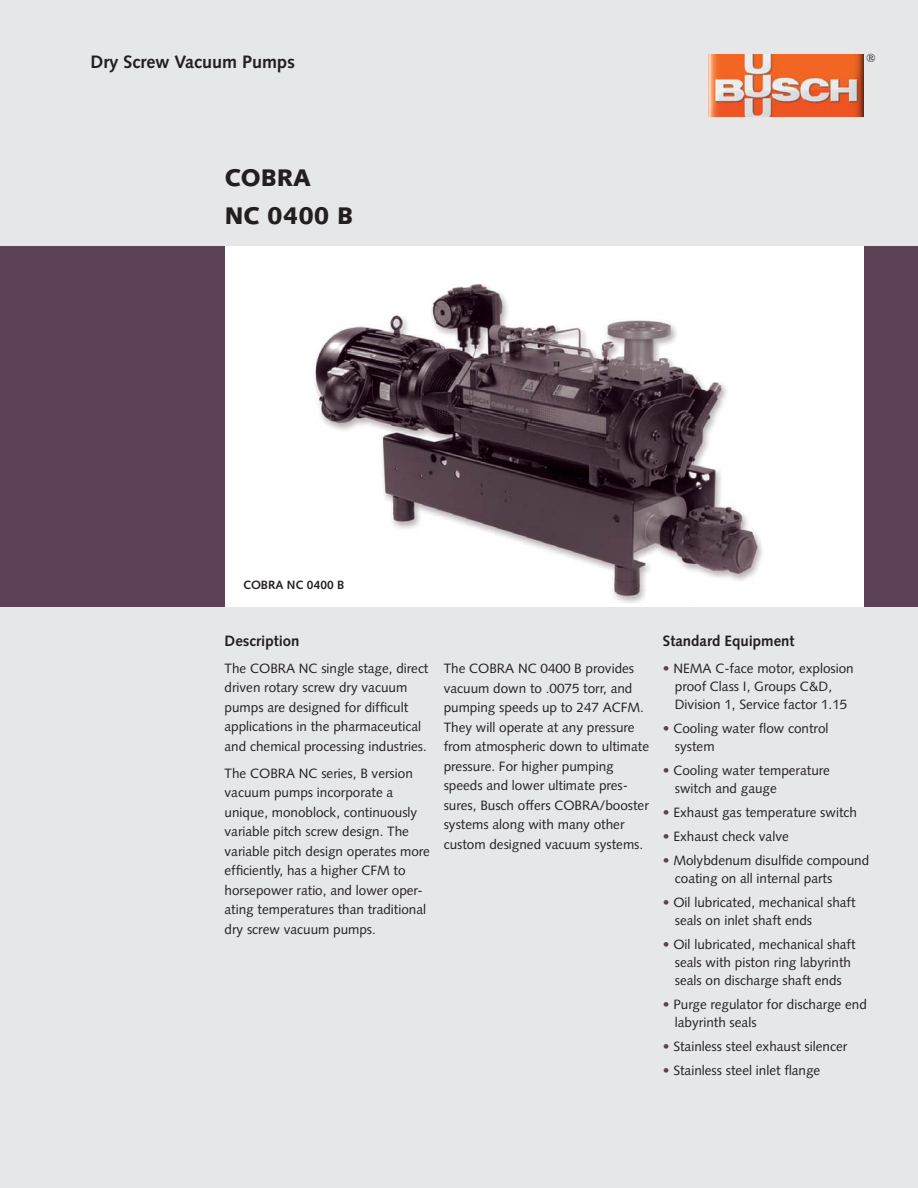
<style>
.page{position:relative;width:918px;height:1188px;background:#e6e7e8}
.page>*{position:absolute;margin:0;border:0;box-sizing:border-box;transform-origin:0 0}
.t1{font:900 24px/37.5px "Syntax";color:#231f20}
.t2{font:700 18px "Syntax";color:#231f20}
.t3{font:700 15px "Syntax";color:#231f20}
.t4{font:13.5px/19.5px "Syntax";color:#231f20}
.t5{font:700 12px "Syntax";color:#231f20}
.t6{font:12px "Times";color:#231f20}
.s1{color:#5d4255}
</style>
<div class="page">
<div style="left:0;top:246px;width:918px;height:361px;background:#5d4255"></div>
<div style="left:225px;top:246px;width:639px;height:361px;background:#fff"></div>
<img style="left:314px;top:284px;width:449px;height:319px">
<img style="left:708px;top:54px;width:156px;height:63px">
<h2 class="t2" style="left:90px;top:54px;width:206px">Dry Screw Vacuum Pumps</h2>
<p class="t6" style="left:867px;top:53px;width:11px">®</p>
<h1 class="t1" style="left:225px;top:161px;width:130px">COBRA<br>NC 0400 B</h1>
<p class="t5" style="left:243px;top:580px;width:103px">COBRA NC 0400 B</p>
<p class="t3" style="left:225px;top:634px;width:76px">Description</p>
<p class="t4" style="left:225px;top:660px;width:205px">The COBRA NC single stage, direct driven rotary screw dry vacuum pumps are designed for difficult applications in the pharmaceutical and chemical processing industries.</p>
<p class="t4" style="left:225px;top:765px;width:207px">The COBRA NC series, B version vacuum pumps incorporate a unique, monoblock, continuously variable pitch screw design. The variable pitch design operates more efficiently, has a higher CFM to horsepower ratio, and lower oper&shy;ating temperatures than traditional dry screw vacuum pumps.</p>
<p class="t4" style="left:444px;top:660px;width:207px">The COBRA NC 0400 B provides vacuum down to .0075 torr, and pumping speeds up to 247 ACFM.<br>They will operate at any pressure from atmospheric down to ultimate pressure. For higher pumping speeds and lower ultimate pres&shy;sures, Busch offers COBRA/booster systems along with many other custom designed vacuum systems.</p>
<p class="t3" style="left:663px;top:634px;width:133px">Standard Equipment</p>
<p class="t4" style="left:675px;top:660px;width:180px;line-height:18px;text-indent:-12px"><span class="s1">•</span> NEMA C-face motor, explosion proof Class I, Groups C&amp;D,<br>Division 1, Service factor 1.15</p>
<p class="t4" style="left:675px;top:720px;width:155px;line-height:18px;text-indent:-12px"><span class="s1">•</span> Cooling water flow control system</p>
<p class="t4" style="left:675px;top:762px;width:157px;line-height:18px;text-indent:-12px"><span class="s1">•</span> Cooling water temperature switch and gauge</p>
<p class="t4" style="left:663px;top:804px;width:196px"><span class="s1">•</span> Exhaust gas temperature switch</p>
<p class="t4" style="left:663px;top:828px;width:128px"><span class="s1">•</span> Exhaust check valve</p>
<p class="t4" style="left:675px;top:852px;width:196px;line-height:18px;text-indent:-12px"><span class="s1">•</span> Molybdenum disulfide compound coating on all internal parts</p>
<p class="t4" style="left:675px;top:894px;width:182px;line-height:18px;text-indent:-12px"><span class="s1">•</span> Oil lubricated, mechanical shaft seals on inlet shaft ends</p>
<p class="t4" style="left:663px;top:936px;width:194px;line-height:18px;text-align:center"><span class="s1">•</span> Oil lubricated, mechanical shaft seals with piston ring labyrinth seals on discharge shaft ends</p>
<p class="t4" style="left:675px;top:996px;width:193px;line-height:18px;text-indent:-12px"><span class="s1">•</span> Purge regulator for discharge end labyrinth seals</p>
<p class="t4" style="left:663px;top:1038px;width:186px"><span class="s1">•</span> Stainless steel exhaust silencer</p>
<p class="t4" style="left:663px;top:1062px;width:159px"><span class="s1">•</span> Stainless steel inlet flange</p>
</div>
